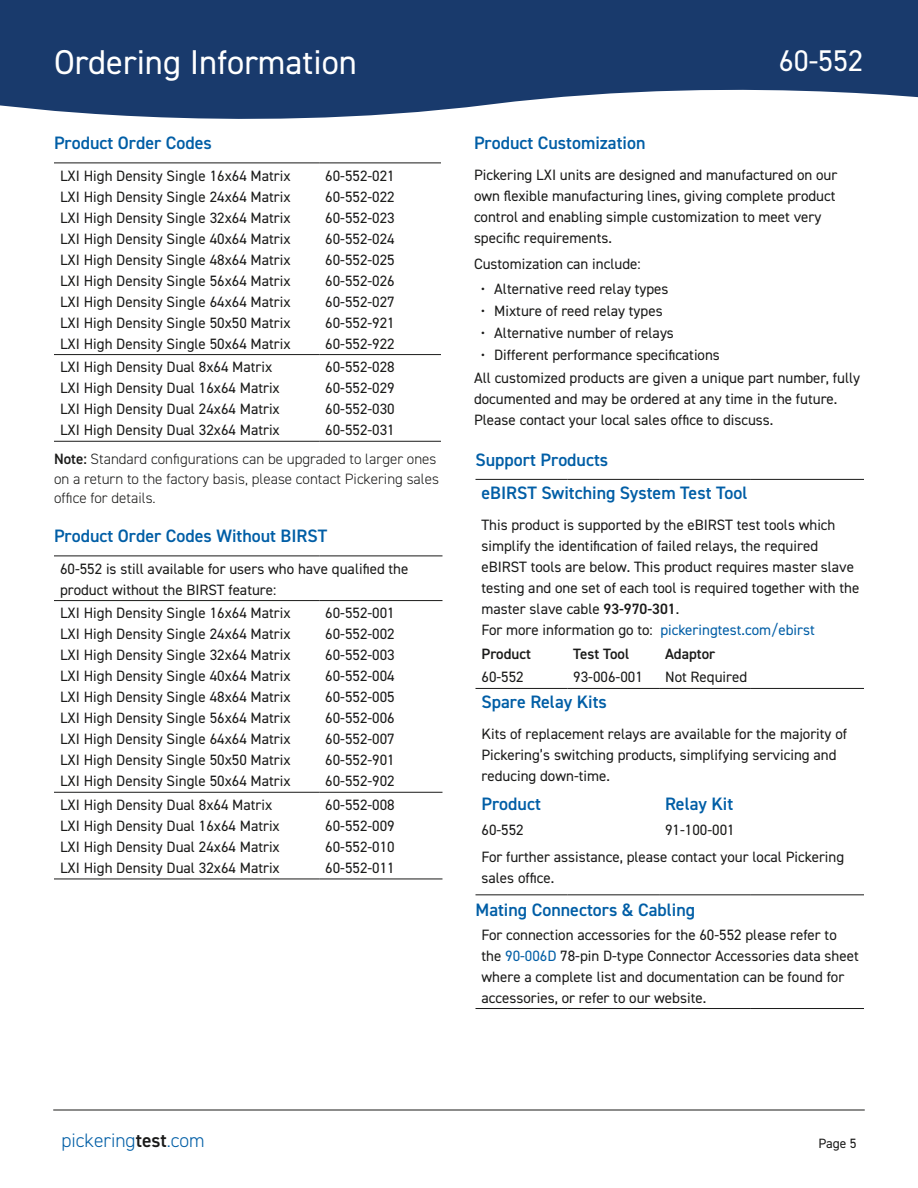
<style>
.page{position:relative;width:918px;height:1188px;background:#fff}
.page>*{position:absolute;margin:0;border:0;box-sizing:border-box;transform-origin:0 0}
.t1{font:34.5px "DIN2014";color:#fff}
.t2{font:30px "DIN2014";color:#fff}
.t3{font:300 19.5px "DIN2014";color:#015ea6}
.Sub-Heading{font:600 18px "DIN2014";color:#015ea6}
.Para{font:15px/21px "DIN2014";color:#1a1a19}
.Body{font:300 15px/19.5px "DIN2014";color:#1a1a19}
.Para-2{font:600 15px "DIN2014";color:#1a1a19}
.t4{font:13.5px "DIN2014";color:#1a1a19}
.s1{font-weight:600}
.s2{color:#015ea6}
.s3{font-weight:600;color:#1a1a19}
</style>
<div class="page">
<hr style="left:476px;top:479px;width:91px;height:1px;background:#1a1a19">
<hr style="left:567px;top:479px;width:92px;height:1px;background:#1a1a19">
<hr style="left:659px;top:479px;width:92px;height:1px;background:#1a1a19">
<hr style="left:751px;top:479px;width:113px;height:1px;background:#1a1a19">
<hr style="left:476px;top:688px;width:91px;height:1px;background:#1a1a19">
<hr style="left:567px;top:688px;width:92px;height:1px;background:#1a1a19">
<hr style="left:659px;top:688px;width:92px;height:1px;background:#1a1a19">
<hr style="left:751px;top:688px;width:113px;height:1px;background:#1a1a19">
<hr style="left:476px;top:894px;width:91px;height:1px;background:#1a1a19">
<hr style="left:567px;top:894px;width:92px;height:1px;background:#1a1a19">
<hr style="left:659px;top:894px;width:92px;height:1px;background:#1a1a19">
<hr style="left:751px;top:894px;width:113px;height:1px;background:#1a1a19">
<hr style="left:476px;top:1008px;width:91px;height:1px;background:#1a1a19">
<hr style="left:567px;top:1008px;width:92px;height:1px;background:#1a1a19">
<hr style="left:659px;top:1008px;width:92px;height:1px;background:#1a1a19">
<hr style="left:751px;top:1008px;width:113px;height:1px;background:#1a1a19">
<hr style="left:54px;top:163px;width:265px;height:1px;background:#1a1a19">
<hr style="left:319px;top:163px;width:122px;height:1px;background:#1a1a19">
<hr style="left:54px;top:354px;width:265px;height:1px;background:#1a1a19">
<hr style="left:319px;top:354px;width:122px;height:1px;background:#1a1a19">
<hr style="left:54px;top:441px;width:265px;height:1px;background:#1a1a19">
<hr style="left:319px;top:441px;width:122px;height:1px;background:#1a1a19">
<hr style="left:54px;top:556px;width:265px;height:1px;background:#1a1a19">
<hr style="left:319px;top:556px;width:123px;height:1px;background:#1a1a19">
<hr style="left:54px;top:600px;width:265px;height:1px;background:#1a1a19">
<hr style="left:319px;top:600px;width:123px;height:1px;background:#1a1a19">
<hr style="left:54px;top:792px;width:265px;height:1px;background:#1a1a19">
<hr style="left:319px;top:792px;width:123px;height:1px;background:#1a1a19">
<hr style="left:54px;top:879px;width:265px;height:1px;background:#1a1a19">
<hr style="left:319px;top:879px;width:123px;height:1px;background:#1a1a19">
<svg style="left:0;top:80px;width:918px;height:39px;fill:#193a6c"></svg>
<div style="left:0;top:0;width:918px;height:80px;background:#193a6c"></div>
<hr style="left:53px;top:1110px;width:812px;height:1px;background:#1a1a19">
<h1 class="t1" style="left:54px;top:41px;width:304px">Ordering Information</h1>
<p class="Sub-Heading" style="left:54px;top:131px;width:159px">Product Order Codes</p>
<p class="Para" style="left:60px;top:165px;width:232px;text-align:justify">LXI High Density Single 16x64 Matrix LXI High Density Single 24x64 Matrix LXI High Density Single 32x64 Matrix LXI High Density Single 40x64 Matrix LXI High Density Single 48x64 Matrix LXI High Density Single 56x64 Matrix LXI High Density Single 64x64 Matrix LXI High Density Single 50x50 Matrix LXI High Density Single 50x64 Matrix</p>
<p class="Para" style="left:325px;top:165px;width:71px;text-align:justify">60-552-021<br>60-552-022<br>60-552-023<br>60-552-024<br>60-552-025<br>60-552-026<br>60-552-027<br>60-552-921<br>60-552-922</p>
<p class="Para" style="left:60px;top:356px;width:221px">LXI High Density Dual 8x64 Matrix LXI High Density Dual 16x64 Matrix LXI High Density Dual 24x64 Matrix LXI High Density Dual 32x64 Matrix</p>
<p class="Para" style="left:325px;top:356px;width:71px;text-align:justify">60-552-028<br>60-552-029<br>60-552-030<br>60-552-031</p>
<p class="Body" style="left:54px;top:449px;width:387px"><span class="s1">Note:</span> Standard configurations can be upgraded to larger ones on a return to the factory basis, please contact Pickering sales office for details.</p>
<p class="Sub-Heading" style="left:54px;top:524px;width:275px">Product Order Codes Without BIRST</p>
<p class="Para" style="left:60px;top:558px;width:350px">60-552 is still available for users who have qualified the product without the BIRST feature:</p>
<p class="Para" style="left:60px;top:602px;width:232px;text-align:justify">LXI High Density Single 16x64 Matrix LXI High Density Single 24x64 Matrix LXI High Density Single 32x64 Matrix LXI High Density Single 40x64 Matrix LXI High Density Single 48x64 Matrix LXI High Density Single 56x64 Matrix LXI High Density Single 64x64 Matrix LXI High Density Single 50x50 Matrix LXI High Density Single 50x64 Matrix</p>
<p class="Para" style="left:325px;top:602px;width:71px;text-align:justify">60-552-001<br>60-552-002<br>60-552-003<br>60-552-004<br>60-552-005<br>60-552-006<br>60-552-007<br>60-552-901<br>60-552-902</p>
<p class="Para" style="left:60px;top:794px;width:221px">LXI High Density Dual 8x64 Matrix LXI High Density Dual 16x64 Matrix LXI High Density Dual 24x64 Matrix LXI High Density Dual 32x64 Matrix</p>
<p class="Para" style="left:325px;top:794px;width:71px;text-align:justify">60-552-008<br>60-552-009<br>60-552-010<br>60-552-011</p>
<h2 class="t2" style="left:779px;top:42px;width:86px">60-552</h2>
<p class="Sub-Heading" style="left:474px;top:131px;width:173px">Product Customization</p>
<p class="Para" style="left:474px;top:164px;width:365px">Pickering LXI units are designed and manufactured on our own flexible manufacturing lines, giving complete product control and enabling simple customization to meet very specific requirements.</p>
<p class="Para" style="left:474px;top:253px;width:168px">Customization can include:</p>
<p class="Para" style="left:481px;top:278px;width:189px">• Alternative reed relay types</p>
<p class="Para" style="left:481px;top:300px;width:184px">• Mixture of reed relay types</p>
<p class="Para" style="left:481px;top:322px;width:195px">• Alternative number of relays</p>
<p class="Para" style="left:481px;top:344px;width:241px">• Different performance specifications</p>
<p class="Para" style="left:474px;top:367px;width:388px">All customized products are given a unique part number, fully documented and may be ordered at any time in the future.<br>Please contact your local sales office to discuss.</p>
<p class="Sub-Heading" style="left:476px;top:447px;width:134px">Support Products</p>
<p class="Sub-Heading" style="left:482px;top:481px;width:267px">eBIRST Switching System Test Tool</p>
<p class="Para" style="left:482px;top:514px;width:379px">This product is supported by the eBIRST test tools which simplify the identification of failed relays, the required eBIRST tools are below. This product requires master slave testing and one set of each tool is required together with the master slave cable <span class="s1">93-970-301</span>.<br>For more information go to: <span class="s2">pickeringtest.com/ebirst</span></p>
<p class="Para-2" style="left:482px;top:644px;width:51px">Product</p>
<p class="Para-2" style="left:573px;top:644px;width:58px">Test Tool</p>
<p class="Para-2" style="left:665px;top:644px;width:52px">Adaptor</p>
<p class="Para" style="left:482px;top:667px;width:44px">60-552</p>
<p class="Para" style="left:573px;top:667px;width:71px">93-006-001</p>
<p class="Para" style="left:665px;top:667px;width:84px">Not Required</p>
<p class="Sub-Heading" style="left:482px;top:690px;width:127px">Spare Relay Kits</p>
<p class="Para" style="left:482px;top:723px;width:367px">Kits of replacement relays are available for the majority of<br>Pickering’s switching products, simplifying servicing and reducing down-time.</p>
<p class="Sub-Heading" style="left:482px;top:792px;width:61px">Product</p>
<p class="Sub-Heading" style="left:665px;top:792px;width:70px">Relay Kit</p>
<p class="Para" style="left:482px;top:819px;width:44px">60-552</p>
<p class="Para" style="left:665px;top:819px;width:71px">91-100-001</p>
<p class="Para" style="left:482px;top:846px;width:364px">For further assistance, please contact your local Pickering sales office.</p>
<p class="Sub-Heading" style="left:476px;top:898px;width:221px">Mating Connectors &amp; Cabling</p>
<p class="Para" style="left:482px;top:924px;width:379px">For connection accessories for the 60-552 please refer to the <span class="s2">90-006D</span> 78-pin D-type Connector Accessories data sheet where a complete list and documentation can be found for accessories, or refer to our website.</p>
<h3 class="t3" style="left:62px;top:1129px;width:145px">pickering<span class="s3">test</span>.com</h3>
<p class="t4" style="left:818px;top:1135px;width:40px">Page 5</p>
</div>
